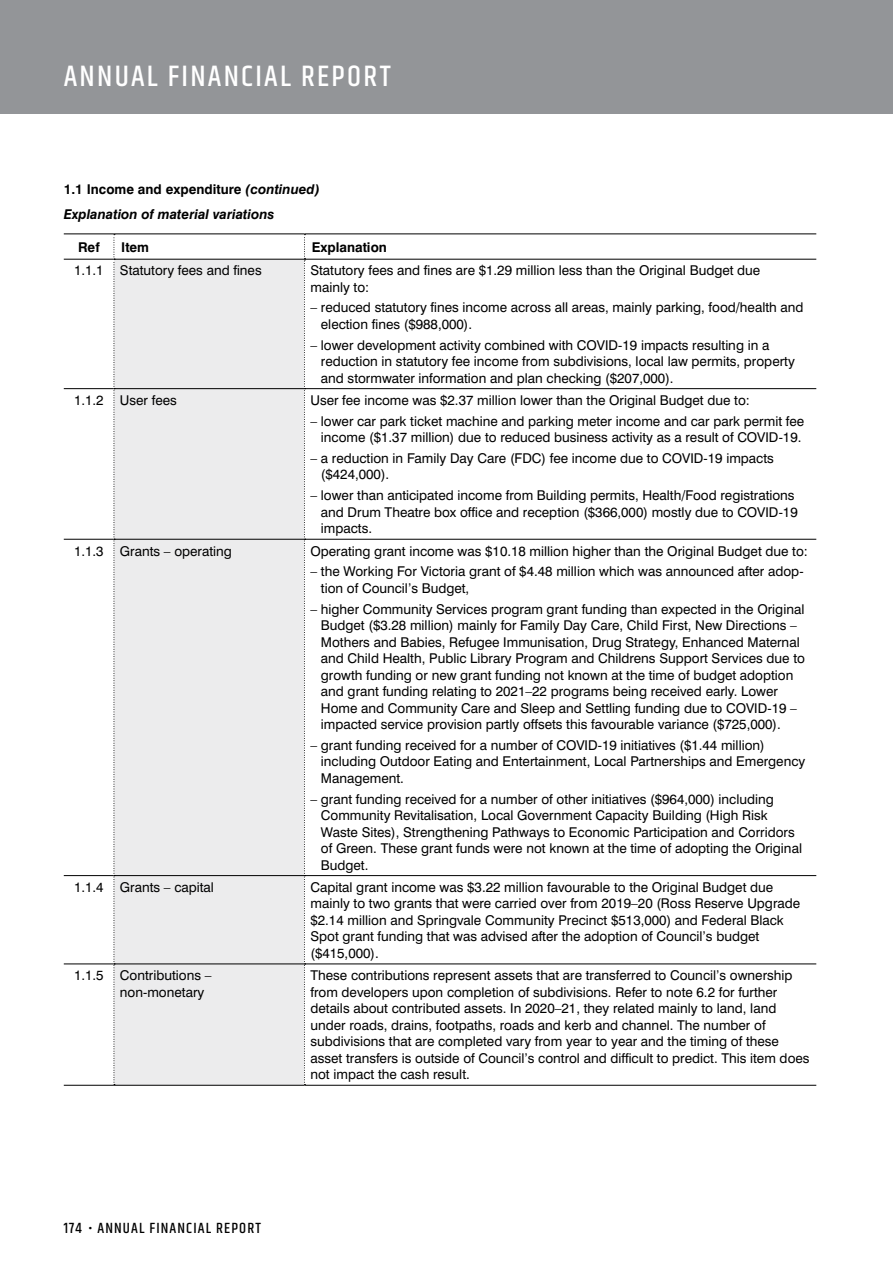
<style>
.page{position:relative;width:893px;height:1263px;background:#fff}
.page>*{position:absolute;margin:0;border:0;box-sizing:border-box;transform-origin:0 0}
.t1{font:500 30px "Khand";letter-spacing:.075em;color:#fff}
.t2{font:500 15px "Khand";letter-spacing:.075em;color:#000}
.t3{font:13.5px/16.5px "Swiss 721 BT";color:#000}
.t4{font:italic 700 13.5px/25px "Swiss 721 BT";color:#000}
.t5{font:700 13.5px "Swiss 721 BT";color:#000}
.s1{font-style:normal}
</style>
<div class="page">
<div style="left:0;top:0;width:893px;height:114px;background:#939598"></div>
<div style="left:115px;top:260px;width:189px;height:825px;background:#ececed"></div>
<hr style="left:64px;top:233px;width:50px;height:1px;background:#000">
<hr style="left:114px;top:233px;width:190px;height:1px;background:#000">
<hr style="left:304px;top:233px;width:512px;height:1px;background:#000">
<hr style="left:64px;top:259px;width:50px;height:1px;background:#000">
<hr style="left:114px;top:259px;width:190px;height:1px;background:#000">
<hr style="left:304px;top:259px;width:512px;height:1px;background:#000">
<hr style="left:64px;top:388px;width:50px;height:1px;background:#000">
<hr style="left:114px;top:388px;width:190px;height:1px;background:#000">
<hr style="left:305px;top:388px;width:511px;height:1px;background:#000">
<hr style="left:64px;top:539px;width:50px;height:1px;background:#000">
<hr style="left:114px;top:539px;width:190px;height:1px;background:#000">
<hr style="left:305px;top:539px;width:511px;height:1px;background:#000">
<hr style="left:64px;top:875px;width:50px;height:1px;background:#000">
<hr style="left:114px;top:875px;width:190px;height:1px;background:#000">
<hr style="left:305px;top:875px;width:511px;height:1px;background:#000">
<hr style="left:64px;top:963px;width:50px;height:1px;background:#000">
<hr style="left:114px;top:963px;width:190px;height:1px;background:#000">
<hr style="left:305px;top:963px;width:511px;height:1px;background:#000">
<hr style="left:64px;top:1085px;width:50px;height:1px;background:#000">
<hr style="left:114px;top:1085px;width:190px;height:1px;background:#000">
<hr style="left:304px;top:1085px;width:512px;height:1px;background:#000">
<svg style="left:304px;top:234px;width:1px;height:851px"></svg>
<svg style="left:114px;top:234px;width:1px;height:851px"></svg>
<h1 class="t1" style="left:64px;top:58px;width:328px">ANNUAL FINANCIAL REPORT</h1>
<p class="t4" style="left:64px;top:176px;width:258px"><span class="s1">1.1 Income and expenditure</span> (continued)<br>Explanation of material variations</p>
<p class="t5" style="left:78px;top:239px;width:23px">Ref</p>
<p class="t5" style="left:121px;top:239px;width:29px">Item</p>
<p class="t5" style="left:312px;top:239px;width:77px">Explanation</p>
<p class="t3" style="left:74px;top:262px;width:189px">1.1.1 Statutory fees and fines</p>
<p class="t3" style="left:310px;top:262px;width:451px">Statutory fees and fines are $1.29 million less than the Original Budget due mainly to:</p>
<p class="t3" style="left:321px;top:299px;width:484px;text-indent:-10px">– reduced statutory fines income across all areas, mainly parking, food/health and election fines ($988,000).</p>
<p class="t3" style="left:321px;top:336px;width:475px;text-indent:-10px">– lower development activity combined with COVID-19 impacts resulting in a reduction in statutory fee income from subdivisions, local law permits, property and stormwater information and plan checking ($207,000).</p>
<p class="t3" style="left:74px;top:392px;width:104px">1.1.2 User fees</p>
<p class="t3" style="left:310px;top:392px;width:441px">User fee income was $2.37 million lower than the Original Budget due to:</p>
<p class="t3" style="left:310px;top:412px;width:495px;text-align:center">– lower car park ticket machine and parking meter income and car park permit fee income ($1.37 million) due to reduced business activity as a result of COVID-19.</p>
<p class="t3" style="left:321px;top:450px;width:454px;text-indent:-10px">– a reduction in Family Day Care (FDC) fee income due to COVID-19 impacts ($424,000).</p>
<p class="t3" style="left:321px;top:487px;width:478px;text-indent:-10px">– lower than anticipated income from Building permits, Health/Food registrations and Drum Theatre box office and reception ($366,000) mostly due to COVID-19 impacts.</p>
<p class="t3" style="left:74px;top:542px;width:159px">1.1.3 Grants – operating</p>
<p class="t3" style="left:310px;top:542px;width:499px">Operating grant income was $10.18 million higher than the Original Budget due to:</p>
<p class="t3" style="left:321px;top:563px;width:484px;text-indent:-10px">– the Working For Victoria grant of $4.48 million which was announced after adop&shy;tion of Council’s Budget,</p>
<p class="t3" style="left:321px;top:600px;width:486px;text-indent:-10px">– higher Community Services program grant funding than expected in the Original Budget ($3.28 million) mainly for Family Day Care, Child First, New Directions – Mothers and Babies, Refugee Immunisation, Drug Strategy, Enhanced Maternal and Child Health, Public Library Program and Childrens Support Services due to growth funding or new grant funding not known at the time of budget adoption and grant funding relating to 2021–22 programs being received early. Lower Home and Community Care and Sleep and Settling funding due to COVID-19 – impacted service provision partly offsets this favourable variance ($725,000).</p>
<p class="t3" style="left:321px;top:737px;width:486px;text-indent:-10px">– grant funding received for a number of COVID-19 initiatives ($1.44 million) including Outdoor Eating and Entertainment, Local Partnerships and Emergency<br>Management.</p>
<p class="t3" style="left:321px;top:790px;width:483px;text-indent:-10px">– grant funding received for a number of other initiatives ($964,000) including Community Revitalisation, Local Government Capacity Building (High Risk Waste Sites), Strengthening Pathways to Economic Participation and Corridors of Green. These grant funds were not known at the time of adopting the Original Budget.</p>
<p class="t3" style="left:74px;top:879px;width:141px">1.1.4 Grants – capital</p>
<p class="t3" style="left:310px;top:879px;width:491px">Capital grant income was $3.22 million favourable to the Original Budget due mainly to two grants that were carried over from 2019–20 (Ross Reserve Upgrade $2.14 million and Springvale Community Precinct $513,000) and Federal Black Spot grant funding that was advised after the adoption of Council’s budget ($415,000).</p>
<p class="t3" style="left:120px;top:967px;width:93px;text-indent:-46px">1.1.5 Contributions – non-monetary</p>
<p class="t3" style="left:310px;top:967px;width:501px">These contributions represent assets that are transferred to Council’s ownership from developers upon completion of subdivisions. Refer to note 6.2 for further details about contributed assets. In 2020–21, they related mainly to land, land under roads, drains, footpaths, roads and kerb and channel. The number of subdivisions that are completed vary from year to year and the timing of these asset transfers is outside of Council’s control and difficult to predict. This item does not impact the cash result.</p>
<p class="t2" style="left:64px;top:1219px;width:199px">174 • ANNUAL FINANCIAL REPORT</p>
</div>
